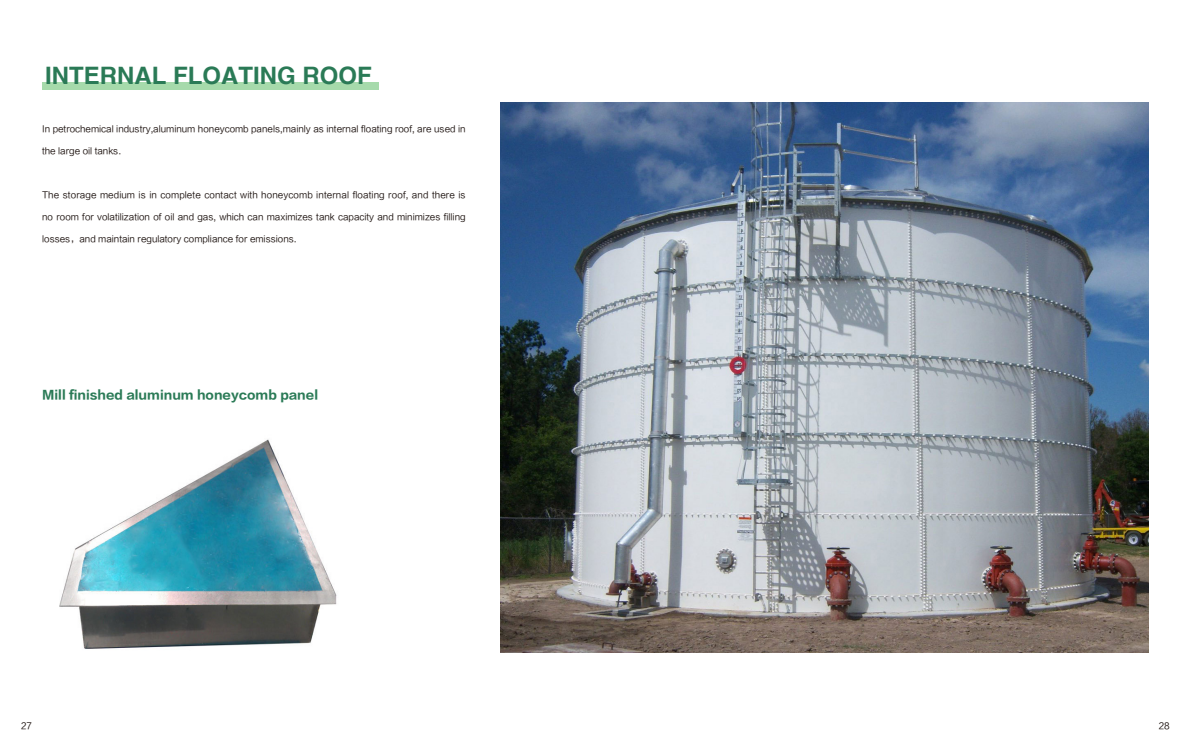
<style>
.page{position:relative;width:1191px;height:752px;background:#fff}
.page>*{position:absolute;margin:0;border:0;box-sizing:border-box;transform-origin:0 0}
.t1{font:24px "CT Cu Hei SJ";color:#2a7a56}
.t2{font:12px "FZLTDHK GBK1 0";color:#2a7a56}
.t3{font:9px "FZLTHK GBK1 0";color:#231916}
</style>
<div class="page">
<img style="left:500px;top:102px;width:648px;height:550px">
<img style="left:59px;top:439px;width:278px;height:210px">
<div style="left:42px;top:82px;width:337px;height:8px;background:#a6daab"></div>
<p class="t1" style="left:45px;top:64px;width:328px">INTERNAL FLOATING ROOF</p>
<p class="t3" style="left:42px;top:124px;width:425px">In petrochemical industry,aluminum honeycomb panels,mainly as internal floating roof, are used in</p>
<p class="t3" style="left:42px;top:146px;width:80px">the large oil tanks.</p>
<p class="t3" style="left:42px;top:190px;width:425px">The storage medium is in complete contact with honeycomb internal floating roof, and there is</p>
<p class="t3" style="left:42px;top:212px;width:425px">no room for volatilization of oil and gas, which can maximizes tank capacity and minimizes filling</p>
<p class="t3" style="left:42px;top:234px;width:256px">losses，and maintain regulatory compliance for emissions.</p>
<p class="t2" style="left:42px;top:388px;width:277px">Mill finished aluminum honeycomb panel</p>
<p class="t3" style="left:21px;top:721px;width:12px">27</p>
<p class="t3" style="left:1158px;top:721px;width:12px">28</p>
</div>
